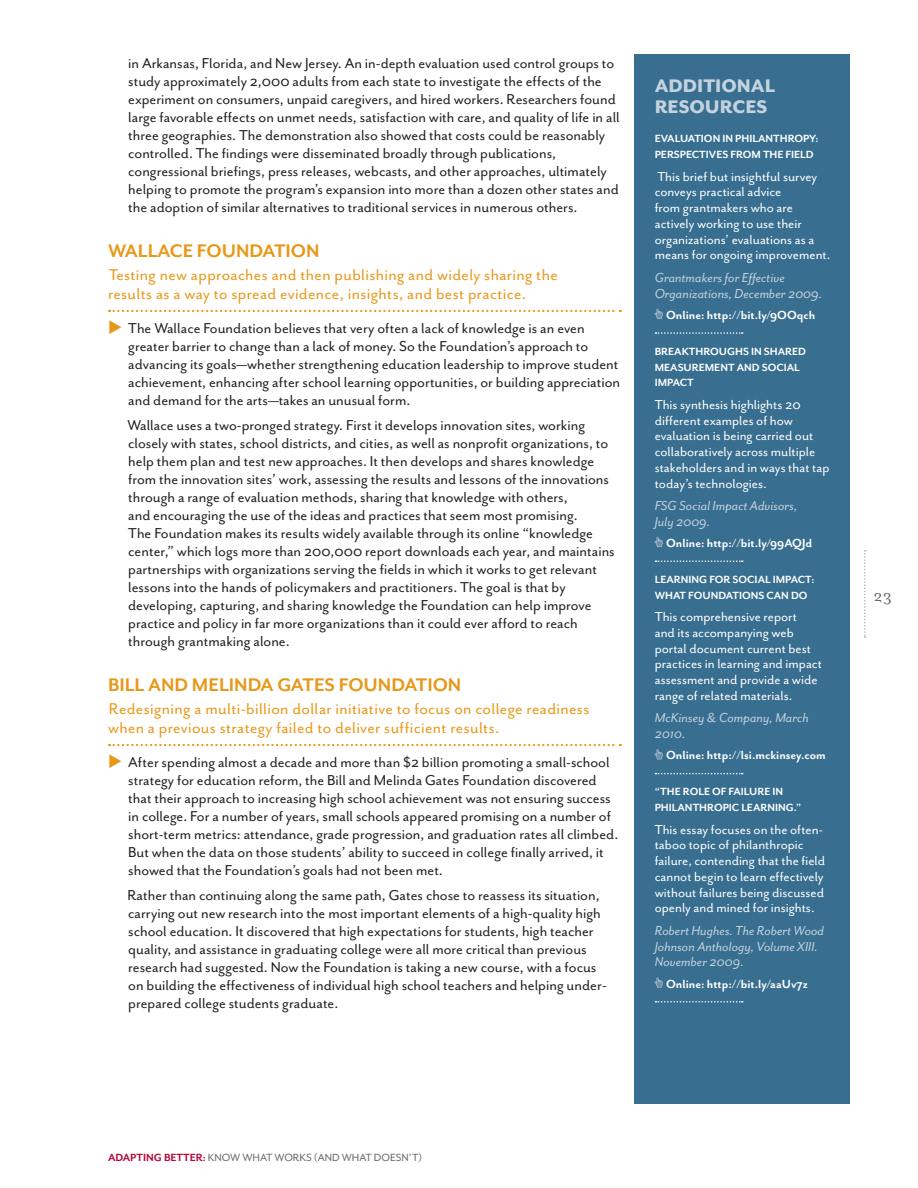
<style>
.page{position:relative;width:918px;height:1188px;background:#fff}
.page>*{position:absolute;margin:0;border:0;box-sizing:border-box;transform-origin:0 0}
.t1{font:700 21px "Mr Eaves San OT";color:#e89818}
.t2{font:800 21px/21px "Mr Eaves San OT";color:#c3d2df}
.t3{font:18px/19.5px "Mr Eaves San OT";letter-spacing:.02em;color:#e89818}
.t4{font:18px "Mrs Eaves Roman";color:#69696c}
.t5{font:16.5px/18px "Mr Eaves San OT";color:#231f20}
.t6{font:15px/15.8px "Mr Eaves San OT";color:#fff}
.t7{font:italic 15px/15.8px "Mr Eaves San OT";color:#c3d2df}
.t8{font:700 13.5px "Mr Eaves San OT";color:#fff}
.t9{font:700 12px/15.8px "Mr Eaves San OT";color:#fff}
.t10{font:12px "Mr Eaves San OT";color:#69696c}
.s1{font-weight:700;color:#b50536}
</style>
<div class="page">
<svg style="left:864px;top:550px;width:2px;height:88px"></svg>
<div style="left:634px;top:54px;width:216px;height:1050px;background:#386e8f"></div>
<svg style="left:656px;top:332px;width:87px;height:2px"></svg>
<svg style="left:656px;top:560px;width:87px;height:2px"></svg>
<svg style="left:656px;top:773px;width:87px;height:1px"></svg>
<svg style="left:656px;top:1001px;width:87px;height:2px"></svg>
<svg style="left:655px;top:309px;width:8px;height:10px"></svg>
<svg style="left:655px;top:537px;width:8px;height:10px"></svg>
<svg style="left:655px;top:749px;width:8px;height:10px"></svg>
<svg style="left:655px;top:977px;width:8px;height:11px"></svg>
<svg style="left:109px;top:310px;width:512px;height:2px"></svg>
<svg style="left:109px;top:744px;width:512px;height:2px"></svg>
<p class="t5" style="left:128px;top:54px;width:493px">in Arkansas, Florida, and New Jersey. An in-depth evaluation used control groups to study approximately 2,000 adults from each state to investigate the effects of the experiment on consumers, unpaid caregivers, and hired workers. Researchers found large favorable effects on unmet needs, satisfaction with care, and quality of life in all three geographies. The demonstration also showed that costs could be reasonably controlled. The findings were disseminated broadly through publications, congressional briefings, press releases, webcasts, and other approaches, ultimately helping to promote the program’s expansion into more than a dozen other states and the adoption of similar alternatives to traditional services in numerous others.</p>
<p class="t1" style="left:108px;top:239px;width:213px">WALLACE FOUNDATION</p>
<p class="t3" style="left:108px;top:265px;width:451px">Testing new approaches and then publishing and widely sharing the results as a way to spread evidence, insights, and best practice.</p>
<p class="t5" style="left:128px;top:319px;width:493px">The Wallace Foundation believes that very often a lack of knowledge is an even greater barrier to change than a lack of money. So the Foundation’s approach to advancing its goals—whether strengthening education leadership to improve student achievement, enhancing after school learning opportunities, or building appreciation and demand for the arts—takes an unusual form.</p>
<p class="t5" style="left:128px;top:416px;width:489px">Wallace uses a two-pronged strategy. First it develops innovation sites, working closely with states, school districts, and cities, as well as nonprofit organizations, to help them plan and test new approaches. It then develops and shares knowledge from the innovation sites’ work, assessing the results and lessons of the innovations through a range of evaluation methods, sharing that knowledge with others,<br>and encouraging the use of the ideas and practices that seem most promising.<br>The Foundation makes its results widely available through its online “knowledge center,” which logs more than 200,000 report downloads each year, and maintains partnerships with organizations serving the fields in which it works to get relevant lessons into the hands of policymakers and practitioners. The goal is that by developing, capturing, and sharing knowledge the Foundation can help improve practice and policy in far more organizations than it could ever afford to reach through grantmaking alone.</p>
<p class="t1" style="left:108px;top:673px;width:355px">BILL AND MELINDA GATES FOUNDATION</p>
<p class="t3" style="left:108px;top:699px;width:483px">Redesigning a multi-billion dollar initiative to focus on college readiness when a previous strategy failed to deliver sufficient results.</p>
<p class="t5" style="left:128px;top:754px;width:492px">After spending almost a decade and more than $2 billion promoting a small-school strategy for education reform, the Bill and Melinda Gates Foundation discovered that their approach to increasing high school achievement was not ensuring success in college. For a number of years, small schools appeared promising on a number of short-term metrics: attendance, grade progression, and graduation rates all climbed.<br>But when the data on those students’ ability to succeed in college finally arrived, it showed that the Foundation’s goals had not been met.</p>
<p class="t5" style="left:128px;top:886px;width:481px">Rather than continuing along the same path, Gates chose to reassess its situation, carrying out new research into the most important elements of a high-quality high school education. It discovered that high expectations for students, high teacher quality, and assistance in graduating college were all more critical than previous research had suggested. Now the Foundation is taking a new course, with a focus on building the effectiveness of individual high school teachers and helping under&shy;prepared college students graduate.</p>
<p class="t2" style="left:655px;top:75px;width:122px">ADDITIONAL<br>RESOURCES</p>
<p class="t9" style="left:655px;top:131px;width:165px">EVALUATION IN PHILANTHROPY:<br>PERSPECTIVES FROM THE FIELD</p>
<p class="t6" style="left:655px;top:168px;width:177px">This brief but insightful survey conveys practical advice<br>from grantmakers who are actively working to use their organizations’ evaluations as a means for ongoing improvement.</p>
<p class="t7" style="left:655px;top:270px;width:169px">Grantmakers for Effective<br>Organizations, December 2009.</p>
<p class="t8" style="left:666px;top:307px;width:151px">Online: http://bit.ly/9OOqch</p>
<p class="t9" style="left:655px;top:343px;width:153px">BREAKTHROUGHS IN SHARED<br>MEASUREMENT AND SOCIAL<br>IMPACT</p>
<p class="t6" style="left:655px;top:397px;width:176px">This synthesis highlights 20 different examples of how evaluation is being carried out collaboratively across multiple stakeholders and in ways that tap today’s technologies.</p>
<p class="t7" style="left:655px;top:498px;width:144px">FSG Social Impact Advisors,<br>July 2009.</p>
<p class="t8" style="left:666px;top:535px;width:148px">Online: http://bit.ly/99AQJd</p>
<p class="t9" style="left:655px;top:572px;width:161px">LEARNING FOR SOCIAL IMPACT:<br>WHAT FOUNDATIONS CAN DO</p>
<p class="t6" style="left:655px;top:609px;width:169px">This comprehensive report<br>and its accompanying web portal document current best practices in learning and impact assessment and provide a wide range of related materials.</p>
<p class="t7" style="left:655px;top:710px;width:156px">McKinsey &amp; Company, March<br>2010.</p>
<p class="t8" style="left:666px;top:748px;width:161px">Online: http://lsi.mckinsey.com</p>
<p class="t9" style="left:655px;top:784px;width:148px">“THE ROLE OF FAILURE IN<br>PHILANTHROPIC LEARNING.”</p>
<p class="t6" style="left:655px;top:821px;width:172px">This essay focuses on the often&shy;taboo topic of philanthropic failure, contending that the field cannot begin to learn effectively without failures being discussed openly and mined for insights.</p>
<p class="t7" style="left:655px;top:923px;width:171px">Robert Hughes. The Robert Wood<br>Johnson Anthology, Volume XIII.<br>November 2009.</p>
<p class="t8" style="left:666px;top:976px;width:143px">Online: http://bit.ly/aaUv7z</p>
<p class="t4" style="left:874px;top:585px;width:20px">23</p>
<p class="t10" style="left:108px;top:1151px;width:316px"><span class="s1">ADAPTING BETTER:</span> KNOW WHAT WORKS (AND WHAT DOESN’T)</p>
</div>
